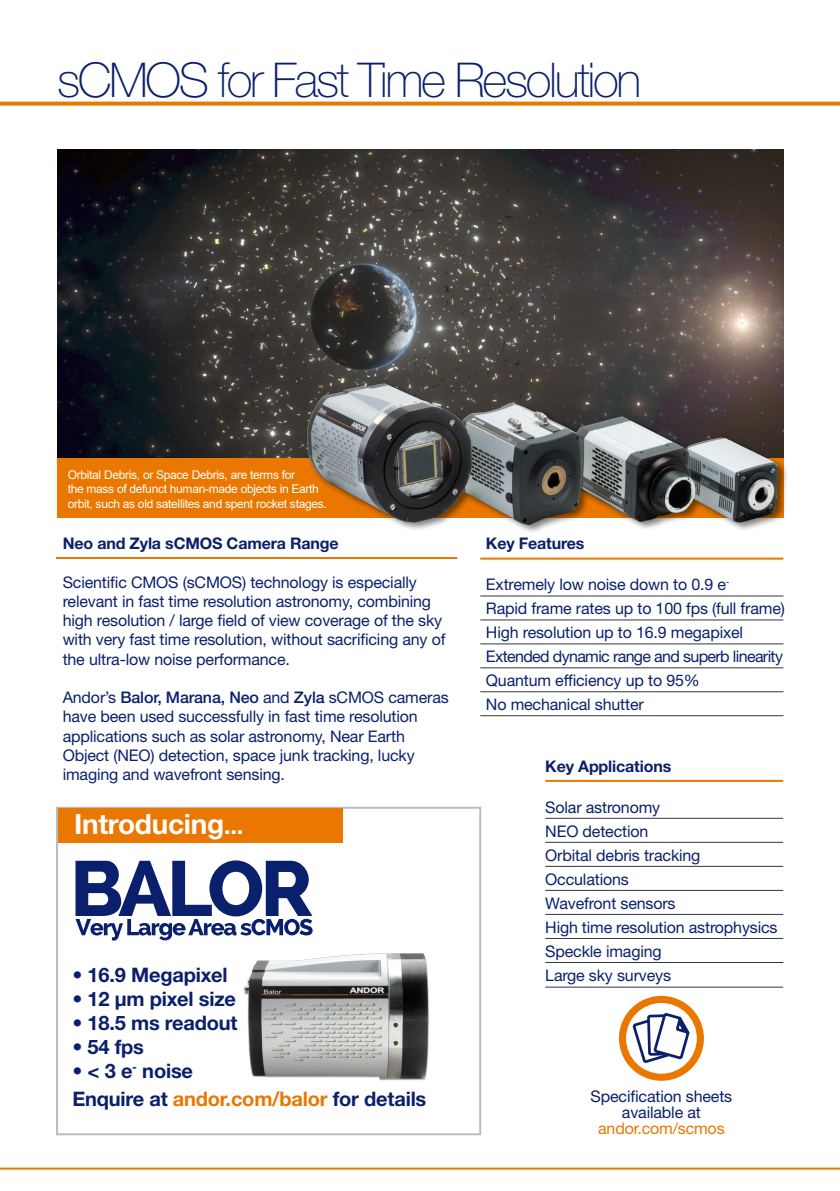
<style>
.page{position:relative;width:840px;height:1191px;background:#fff}
.page>*{position:absolute;margin:0;border:0;box-sizing:border-box;transform-origin:0 0}
.t1{font:100 48px "Helvetica Neue LT Std";letter-spacing:-.05em;color:#0b206c}
.t2{font:700 28px "Helvetica Neue LT Std";letter-spacing:-.01em;color:#fff}
.t3{font:700 20px/28px "Helvetica Neue LT Std";letter-spacing:-.01em;color:#0b206c}
.t4{font:16px/24px "Helvetica Neue LT Std";letter-spacing:-.01em;color:#0b206c}
.t5{font:700 16px "Helvetica Neue LT Std";letter-spacing:-.01em;color:#0b206c}
.t6{font:16px "Helvetica Neue LT Std";letter-spacing:-.01em;color:#ea7700}
.t7{font:12px/14.4px "Arial";letter-spacing:-.025em;color:#fff}
.s1{font-weight:500}
.s2{font-size:23.4px}
.s3{color:#ea7700}
</style>
<div class="page">
<svg style="left:0;top:102px;width:839px;height:4px;background:#ec8418"></svg>
<hr style="left:0;top:1167px;width:839px;height:2px;background:#ea7700">
<hr style="left:480px;top:557px;width:303px;height:2px;background:#ea7700">
<hr style="left:480px;top:595px;width:303px;height:1px;background:#32363f">
<hr style="left:480px;top:619px;width:303px;height:1px;background:#32363f">
<hr style="left:480px;top:643px;width:303px;height:1px;background:#32363f">
<hr style="left:480px;top:667px;width:303px;height:1px;background:#32363f">
<hr style="left:480px;top:691px;width:303px;height:1px;background:#32363f">
<hr style="left:480px;top:715px;width:303px;height:1px;background:#32363f">
<img style="left:57px;top:149px;width:726px;height:309px">
<hr style="left:545px;top:780px;width:237px;height:2px;background:#ea7700">
<hr style="left:545px;top:818px;width:237px;height:1px;background:#32363f">
<hr style="left:545px;top:842px;width:237px;height:1px;background:#32363f">
<hr style="left:545px;top:890px;width:237px;height:1px;background:#32363f">
<hr style="left:545px;top:938px;width:237px;height:1px;background:#32363f">
<hr style="left:545px;top:914px;width:237px;height:1px;background:#32363f">
<hr style="left:545px;top:962px;width:237px;height:1px;background:#32363f">
<hr style="left:545px;top:986px;width:237px;height:1px;background:#32363f">
<hr style="left:545px;top:866px;width:237px;height:1px;background:#32363f">
<div style="left:56px;top:806px;width:425px;height:329px;border:2px solid #babbc0"></div>
<div style="left:618px;top:996px;width:85px;height:84px;background:#ea7700;border-radius:50%"></div>
<div style="left:625px;top:1003px;width:71px;height:70px;background:#fff;border-radius:50%"></div>
<svg style="left:630px;top:1011px;width:60px;height:54px"></svg>
<div style="left:57px;top:458px;width:725px;height:60px;background:#ea7700"></div>
<svg style="left:75px;top:860px;width:237px;height:80px"></svg>
<div style="left:58px;top:808px;width:284px;height:34px;background:#ea7700"></div>
<hr style="left:56px;top:557px;width:401px;height:2px;background:#ea7700">
<img style="left:222px;top:934px;width:207px;height:147px">
<img style="left:295px;top:374px;width:492px;height:158px">
<h1 class="t1" style="left:57px;top:52px;width:585px">sCMOS for Fast Time Resolution</h1>
<p class="t7" style="left:68px;top:467px;width:260px">Orbital Debris, or Space Debris, are terms for<br>the mass of defunct human-made objects in Earth orbit, such as old satellites and spent rocket stages.</p>
<p class="t5" style="left:63px;top:534px;width:277px">Neo and Zyla sCMOS Camera Range</p>
<p class="t4" style="left:63px;top:572px;width:384px;line-height:19.2px">Scientific CMOS (sCMOS) technology is especially relevant in fast time resolution astronomy, combining high resolution / large field of view coverage of the sky with very fast time resolution, without sacrificing any of the ultra-low noise performance.</p>
<p class="t4" style="left:63px;top:687px;width:387px;line-height:19.2px">Andor’s <span class="s1">Balor, Marana, Neo</span> and <span class="s1">Zyla</span> sCMOS cameras have been used successfully in fast time resolution applications such as solar astronomy, Near Earth Object (NEO) detection, space junk tracking, lucky imaging and wavefront sensing.</p>
<h2 class="t2" style="left:74px;top:807px;width:170px">Introducing<span class="s2">...</span></h2>
<p class="t3" style="left:72px;top:960px;width:157px">• 16.9 Megapixel</p>
<p class="t3" style="left:72px;top:984px;width:165px">• 12 µm pixel size</p>
<p class="t3" style="left:72px;top:1008px;width:166px">• 18.5 ms readout</p>
<p class="t3" style="left:72px;top:1032px;width:73px">• 54 fps</p>
<p class="t3" style="left:72px;top:1056px;width:355px">• &lt; 3 e<sup>-</sup> noise<br>Enquire at <span class="s3">andor.com/balor</span> for details</p>
<p class="t5" style="left:485px;top:534px;width:100px">Key Features</p>
<p class="t4" style="left:485px;top:572px;width:300px">Extremely low noise down to 0.9 e<sup>-<br></sup>Rapid frame rates up to 100 fps (full frame)<br>High resolution up to 16.9 megapixel Extended dynamic range and superb linearity Quantum efficiency up to 95%<br>No mechanical shutter</p>
<p class="t5" style="left:545px;top:756px;width:127px">Key Applications</p>
<p class="t4" style="left:545px;top:794px;width:233px">Solar astronomy<br>NEO detection<br>Orbital debris tracking<br>Occulations<br>Wavefront sensors<br>High time resolution astrophysics<br>Speckle imaging<br>Large sky surveys</p>
<p class="t4" style="left:590px;top:1088px;width:143px;line-height:16px;text-align:center">Specification sheets available at</p>
<p class="t6" style="left:597px;top:1118px;width:128px">andor.com/scmos</p>
</div>
